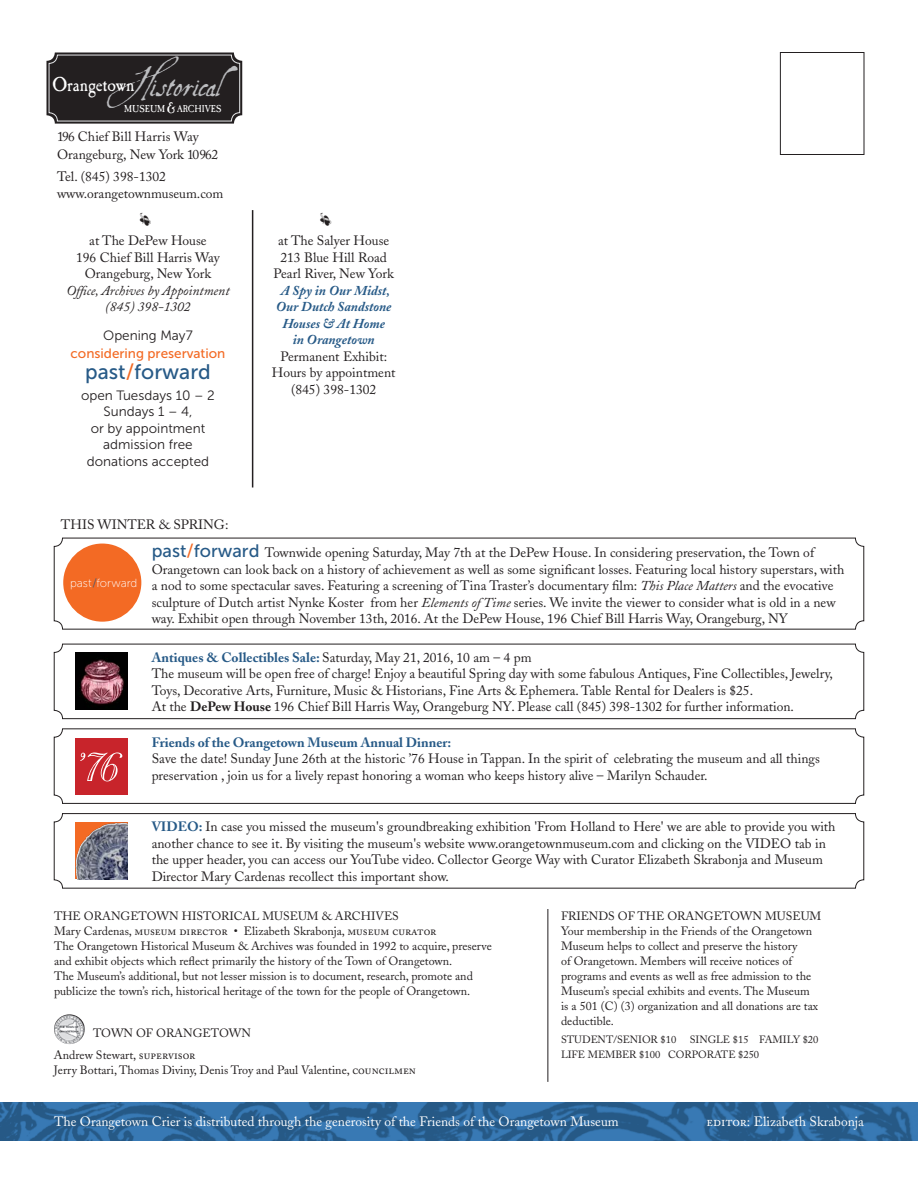
<style>
.page{position:relative;width:918px;height:1188px;background:#fff}
.page>*{position:absolute;margin:0;border:0;box-sizing:border-box;transform-origin:0 0}
.t1{font:30.45px "Aquiline";color:#bcbdc0}
.t2{font:21px "Museo Sans 500";color:#275a87}
.t3{font:20.85px "Caslon Ant T";letter-spacing:-.005em;color:#fff}
.newsletter_10__text{font:13.5px/16.5px "Adobe Caslon";color:#231f20}
.t4{font:13.5px "Adobe Caslon";color:#fff}
.a{font:13.5px/16.5px "Museo Sans 300";color:#231f20;text-align:center}
.t5{font:italic 700 13.5px/16.5px "Adobe Caslon";color:#275a87;text-align:center}
.t6{font:italic 13.5px/16.5px "Adobe Caslon";color:#231f20;text-align:center}
.t7{font:13.5px "Museo Sans 500";color:#f36a24}
.t8{font:12px/15px "Adobe Caslon";color:#231f20}
.t9{font:11.7px "Museo Sans 100";color:#fff}
.t10{font:10.5px/15px "Adobe Caslon";color:#231f20}
.t11{font:10.35px "Caslon Ant T";color:#fff}
.s1{font-size:15.9px}
.s2{color:#f36a24}
.s3{color:#005595}
.s4{font-family:"Museo Sans 500";font-size:18px;color:#275a87}
.s5{font-family:"Museo Sans 500";font-size:18px;color:#f36a24}
.s6{font-style:italic}
.s7{font-weight:700;color:#275a87}
.s8{font-weight:700}
.s9{font-family:"Adobe Caslon Regular SC"}
</style>
<div class="page">
<img style="left:0;top:1102px;width:918px;height:38px">
<div style="left:54px;top:813px;width:810px;height:75px;border:1px solid #231f20;border-radius:8px"></div>
<img style="left:75px;top:822px;width:52px;height:57px">
<div style="left:47px;top:52px;width:195px;height:72px;background:#231f20;border-radius:8px"></div>
<div style="left:49px;top:55px;width:191px;height:66px;border:1px solid #e6e7e9;border-radius:8px"></div>
<div style="left:780px;top:52px;width:84px;height:103px;border:1px solid #231f20"></div>
<img style="left:54px;top:1014px;width:31px;height:30px">
<hr style="left:548px;top:909px;width:1px;height:173px;background:#231f20">
<div style="left:54px;top:644px;width:810px;height:75px;border:1px solid #231f20;border-radius:8px"></div>
<img style="left:75px;top:653px;width:52px;height:57px">
<div style="left:54px;top:729px;width:810px;height:75px;border:1px solid #231f20;border-radius:8px"></div>
<div style="left:75px;top:738px;width:52px;height:57px;background:#c8242b"></div>
<svg style="left:80px;top:752px;width:42px;height:29px"></svg>
<hr style="left:252px;top:210px;width:1px;height:278px;background:#231f20">
<div style="left:54px;top:538px;width:810px;height:91px;border:1px solid #231f20;border-radius:8px"></div>
<div style="left:63px;top:544px;width:78px;height:78px;background:#f36a24;border-radius:50%"></div>
<p class="t1" style="left:108px;top:68px;width:131px">Historical</p>
<p class="t3" style="left:52px;top:74px;width:84px">Orangetown</p>
<p class="t11" style="left:124px;top:103px;width:99px">MUSEUM<span class="s1">&amp;</span>ARCHIVES</p>
<p class="newsletter_10__text" style="left:57px;top:128px;width:143px">196 Chief Bill Harris Way</p>
<p class="newsletter_10__text" style="left:57px;top:146px;width:163px">Orangeburg, New York 10962</p>
<p class="newsletter_10__text" style="left:57px;top:169px;width:111px">Tel. (845) 398-1302</p>
<p class="newsletter_10__text" style="left:57px;top:185px;width:168px">www.orangetownmuseum.com</p>
<p class="newsletter_10__text" style="left:76px;top:233px;width:145px;text-align:center">at The DePew House<br>196 Chief Bill Harris Way<br>Orangeburg, New York</p>
<p class="t6" style="left:66px;top:282px;width:165px">Office, Archives by Appointment (845) 398-1302</p>
<p class="a" style="left:103px;top:327px;width:91px">Opening May7</p>
<p class="t7" style="left:71px;top:346px;width:156px">considering preservation</p>
<p class="t2" style="left:85px;top:360px;width:127px">past<span class="s2">/</span>forward</p>
<p class="a" style="left:81px;top:387px;width:135px">open Tuesdays 10 – 2<br>Sundays 1 – 4,<br>or by appointment</p>
<p class="a" style="left:87px;top:436px;width:124px">admission free donations accepted</p>
<p class="newsletter_10__text" style="left:61px;top:517px;width:169px">THIS WINTER &amp; SPRING:</p>
<p class="newsletter_10__text" style="left:274px;top:233px;width:122px;text-align:center">at The Salyer House<br>213 Blue Hill Road<br>Pearl River, New York</p>
<p class="t5" style="left:276px;top:282px;width:117px">A Spy in Our Midst,<br>Our Dutch Sandstone<br>Houses &amp; At Home in Orangetown</p>
<p class="newsletter_10__text" style="left:272px;top:348px;width:125px;text-align:center">Permanent Exhibit:<br>Hours by appointment</p>
<p class="newsletter_10__text" style="left:291px;top:381px;width:87px">(845) 398-1302</p>
<p class="t9" style="left:70px;top:577px;width:69px">past<span class="s3">/</span>forward</p>
<p class="newsletter_10__text" style="left:152px;top:545px;width:694px"><span class="s4">past</span><span class="s5">/</span><span class="s4">forward</span> Townwide opening Saturday, May 7th at the DePew House. In considering preservation, the Town of Orangetown can look back on a history of achievement as well as some significant losses. Featuring local history superstars, with a nod to some spectacular saves. Featuring a screening of Tina Traster’s documentary film: <span class="s6">This Place Matters</span> and the evocative sculpture of Dutch artist Nynke Koster from her <span class="s6">Elements of Time</span> series. We invite the viewer to consider what is old in a new way. Exhibit open through November 13th, 2016. At the DePew House, 196 Chief Bill Harris Way, Orangeburg, NY</p>
<p class="newsletter_10__text" style="left:152px;top:649px;width:381px"><span class="s7">Antiques &amp; Collectibles Sale:</span> Saturday, May 21, 2016, 10 am – 4 pm</p>
<p class="newsletter_10__text" style="left:152px;top:666px;width:683px">The museum will be open free of charge! Enjoy a beautiful Spring day with some fabulous Antiques, Fine Collectibles, Jewelry,<br>Toys, Decorative Arts, Furniture, Music &amp; Historians, Fine Arts &amp; Ephemera. Table Rental for Dealers is $25.</p>
<p class="newsletter_10__text" style="left:152px;top:699px;width:644px">At the <span class="s8">DePew House</span> 196 Chief Bill Harris Way, Orangeburg NY. Please call (845) 398-1302 for further information.</p>
<p class="newsletter_10__text" style="left:152px;top:734px;width:670px"><span class="s7">Friends of the Orangetown Museum Annual Dinner:<br></span>Save the date! Sunday June 26th at the historic ’76 House in Tappan. In the spirit of celebrating the museum and all things preservation , join us for a lively repast honoring a woman who keeps history alive – Marilyn Schauder.</p>
<p class="newsletter_10__text" style="left:152px;top:819px;width:685px"><span class="s7">VIDEO:</span> In case you missed the museum's groundbreaking exhibition 'From Holland to Here' we are able to provide you with another chance to see it. By visiting the museum's website www.orangetownmuseum.com and clicking on the VIDEO tab in the upper header, you can access our YouTube video. Collector George Way with Curator Elizabeth Skrabonja and Museum Director Mary Cardenas recollect this important show.</p>
<p class="t8" style="left:54px;top:908px;width:346px">THE ORANGETOWN HISTORICAL MUSEUM &amp; ARCHIVES</p>
<p class="t8" style="left:54px;top:923px;width:384px">Mary Cardenas, <span class="s9">museum director</span> • Elizabeth Skrabonja, <span class="s9">museum curator</span></p>
<p class="t8" style="left:54px;top:938px;width:439px">The Orangetown Historical Museum &amp; Archives was founded in 1992 to acquire, preserve and exhibit objects which reflect primarily the history of the Town of Orangetown.<br>The Museum’s additional, but not lesser mission is to document, research, promote and publicize the town’s rich, historical heritage of the town for the people of Orangetown.</p>
<p class="t8" style="left:93px;top:1025px;width:159px">TOWN OF ORANGETOWN</p>
<p class="t8" style="left:54px;top:1048px;width:364px">Andrew Stewart, <span class="s9">supervisor<br></span>Jerry Bottari, Thomas Diviny, Denis Troy and Paul Valentine, <span class="s9">councilmen</span></p>
<p class="t8" style="left:561px;top:908px;width:262px">FRIENDS OF THE ORANGETOWN MUSEUM</p>
<p class="t8" style="left:561px;top:923px;width:259px">Your membership in the Friends of the Orangetown Museum helps to collect and preserve the history<br>of Orangetown. Members will receive notices of programs and events as well as free admission to the Museum’s special exhibits and events. The Museum is a 501 (C) (3) organization and all donations are tax deductible.</p>
<p class="t10" style="left:561px;top:1032px;width:117px">STUDENT/SENIOR $10</p>
<p class="t10" style="left:561px;top:1032px;width:259px;text-indent:129px">SINGLE $15 FAMILY $20<br>LIFE MEMBER $100 CORPORATE $250</p>
<p class="t4" style="left:54px;top:1113px;width:566px">The Orangetown Crier is distributed through the generosity of the Friends of the Orangetown Museum</p>
<p class="t4" style="left:706px;top:1113px;width:159px"><span class="s9">editor:</span> Elizabeth Skrabonja</p>
</div>
